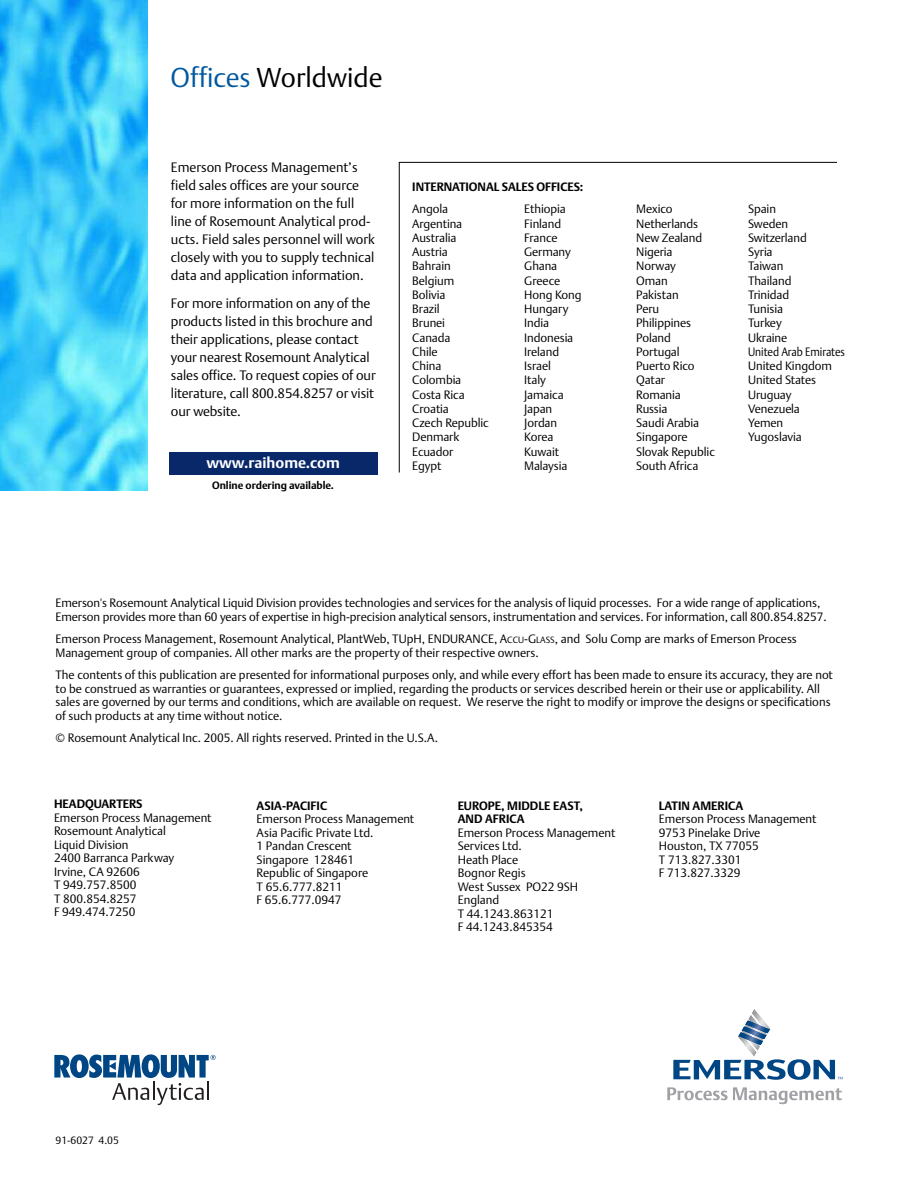
<style>
.page{position:relative;width:918px;height:1188px;background:#fff}
.page>*{position:absolute;margin:0;border:0;box-sizing:border-box;transform-origin:0 0}
.t1{font:27px "DTL Argo T Light";color:#000}
.t2{font:700 15px "DTL Argo T";color:#fff}
.t3{font:13.5px/18px "DTL Argo T Light";letter-spacing:-.005em;color:#000}
.t4{font:12px/14.2px "DTL Argo T Light";letter-spacing:-.005em;color:#000}
.t5{font:700 12px/13.5px "DTL Argo T";color:#000}
.t6{font:700 10.5px "DTL Argo T";letter-spacing:-.005em;color:#000}
.t7{font:10.5px "DTL Argo T Light";color:#000}
.s1{color:#00589e}
.s2{font-size:9px}
</style>
<div class="page">
<div style="left:169px;top:452px;width:208px;height:23px;background:#092869"></div>
<hr style="left:399px;top:162px;width:1px;height:311px;background:#000">
<hr style="left:399px;top:162px;width:438px;height:1px;background:#000">
<svg style="left:54px;top:1054px;width:162px;height:51px"></svg>
<svg style="left:673px;top:1009px;width:170px;height:71px"></svg>
<svg style="left:667px;top:1087px;width:175px;height:17px"></svg>
<img style="left:0;top:0;width:147px;height:490px">
<h1 class="t1" style="left:170px;top:62px;width:214px"><span class="s1">Offices</span> Worldwide</h1>
<p class="t3" style="left:171px;top:159px;width:206px">Emerson Process Management’s field sales offices are your source for more information on the full line of Rosemount Analytical prod&shy;ucts. Field sales personnel will work closely with you to supply technical data and application information.</p>
<p class="t3" style="left:171px;top:295px;width:206px">For more information on any of the products listed in this brochure and their applications, please contact your nearest Rosemount Analytical sales office. To request copies of our literature, call 800.854.8257 or visit our website.</p>
<p class="t2" style="left:206px;top:454px;width:135px">www.raihome.com</p>
<p class="t6" style="left:212px;top:479px;width:123px">Online ordering available.</p>
<p class="t5" style="left:412px;top:180px;width:173px">INTERNATIONAL SALES OFFICES:</p>
<p class="t4" style="left:412px;top:202px;width:78px">Angola<br>Argentina<br>Australia<br>Austria<br>Bahrain<br>Belgium<br>Bolivia<br>Brazil<br>Brunei<br>Canada<br>Chile<br>China<br>Colombia<br>Costa Rica<br>Croatia<br>Czech Republic<br>Denmark<br>Ecuador<br>Egypt</p>
<p class="t4" style="left:524px;top:202px;width:59px">Ethiopia<br>Finland<br>France<br>Germany<br>Ghana<br>Greece<br>Hong Kong<br>Hungary<br>India<br>Indonesia<br>Ireland<br>Israel<br>Italy<br>Jamaica<br>Japan<br>Jordan<br>Korea<br>Kuwait<br>Malaysia</p>
<p class="t4" style="left:636px;top:202px;width:80px">Mexico<br>Netherlands<br>New Zealand<br>Nigeria<br>Norway<br>Oman<br>Pakistan<br>Peru<br>Philippines<br>Poland<br>Portugal<br>Puerto Rico<br>Qatar<br>Romania<br>Russia<br>Saudi Arabia<br>Singapore<br>Slovak Republic<br>South Africa</p>
<p class="t4" style="left:748px;top:202px;width:98px">Spain<br>Sweden<br>Switzerland<br>Syria<br>Taiwan<br>Thailand<br>Trinidad<br>Tunisia<br>Turkey<br>Ukraine<br>United Arab Emirates<br>United Kingdom<br>United States<br>Uruguay<br>Venezuela<br>Yemen<br>Yugoslavia</p>
<p class="t4" style="left:56px;top:596px;width:773px;line-height:13.5px">Emerson's Rosemount Analytical Liquid Division provides technologies and services for the analysis of liquid processes. For a wide range of applications,<br>Emerson provides more than 60 years of expertise in high-precision analytical sensors, instrumentation and services. For information, call 800.854.8257.</p>
<p class="t4" style="left:56px;top:632px;width:743px;line-height:13.5px">Emerson Process Management, Rosemount Analytical, PlantWeb, TUpH, ENDURANCE, A<span class="s2">CCU</span>-G<span class="s2">LASS</span>, and Solu Comp are marks of Emerson Process<br>Management group of companies. All other marks are the property of their respective owners.</p>
<p class="t4" style="left:55px;top:668px;width:779px;line-height:13.5px">The contents of this publication are presented for informational purposes only, and while every effort has been made to ensure its accuracy, they are not to be construed as warranties or guarantees, expressed or implied, regarding the products or services described herein or their use or applicability. All sales are governed by our terms and conditions, which are available on request. We reserve the right to modify or improve the designs or specifications of such products at any time without notice.</p>
<p class="t4" style="left:55px;top:731px;width:384px">© Rosemount Analytical Inc. 2005. All rights reserved. Printed in the U.S.A.</p>
<p class="t5" style="left:54px;top:797px;width:90px">HEADQUARTERS</p>
<p class="t4" style="left:54px;top:811px;width:159px;line-height:13.5px">Emerson Process Management<br>Rosemount Analytical<br>Liquid Division<br>2400 Barranca Parkway<br>Irvine, CA 92606<br>T 949.757.8500<br>T 800.854.8257<br>F 949.474.7250</p>
<p class="t5" style="left:257px;top:799px;width:72px">ASIA-PACIFIC</p>
<p class="t4" style="left:257px;top:812px;width:159px;line-height:13.5px">Emerson Process Management<br>Asia Pacific Private Ltd.<br>1 Pandan Crescent<br>Singapore 128461<br>Republic of Singapore<br>T 65.6.777.8211<br>F 65.6.777.0947</p>
<p class="t5" style="left:458px;top:799px;width:127px">EUROPE, MIDDLE EAST,<br>AND AFRICA</p>
<p class="t4" style="left:458px;top:826px;width:159px;line-height:13.5px">Emerson Process Management<br>Services Ltd.<br>Heath Place<br>Bognor Regis<br>West Sussex PO22 9SH<br>England<br>T 44.1243.863121<br>F 44.1243.845354</p>
<p class="t5" style="left:659px;top:799px;width:86px">LATIN AMERICA</p>
<p class="t4" style="left:659px;top:812px;width:159px;line-height:13.5px">Emerson Process Management<br>9753 Pinelake Drive<br>Houston, TX 77055<br>T 713.827.3301<br>F 713.827.3329</p>
<p class="t7" style="left:56px;top:1134px;width:65px">91-6027 4.05</p>
</div>
